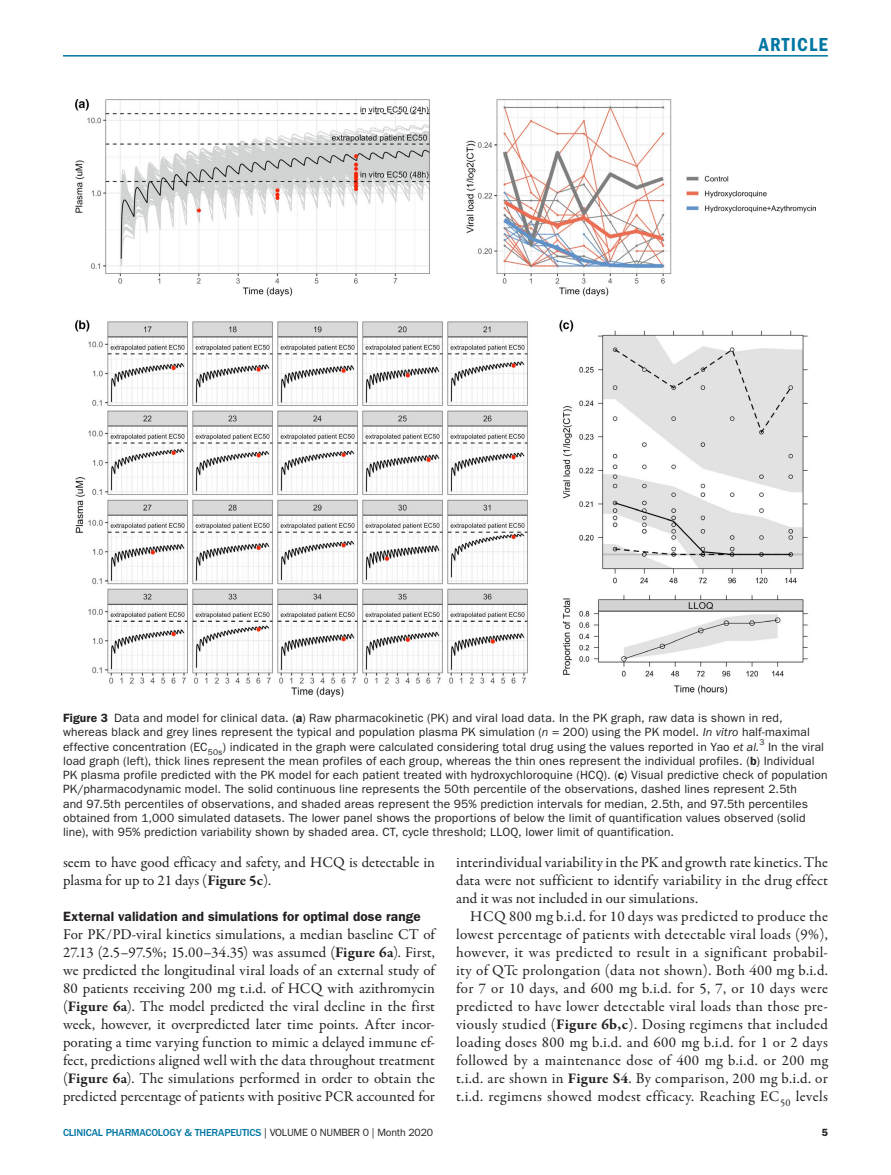
<style>
.page{position:relative;width:891px;height:1175px;background:#fff}
.page>*{position:absolute;margin:0;border:0;box-sizing:border-box;transform-origin:0 0}
.t1{font:19.5px "ITC Franklin Gothic Std Dm Cd";letter-spacing:.06em;color:#0076a3}
.t2{font:15px/18px "Garamond Premr Pro";letter-spacing:.005em;color:#231f20;text-align:justify}
.t3{font:600 13.5px "ITC Franklin Gothic Std";letter-spacing:.01em;color:#231f20}
.t4{font:12px/14.2px "ITC Franklin Gothic Std";letter-spacing:.015em;color:#231f20}
.t5{font:500 10.5px "ITC Franklin Gothic Std";letter-spacing:-.015em;color:#0076a3}
.t6{font:600 10.5px "ITC Franklin Gothic Std";color:#231f20}
.t7{font:8.4px "ITC Franklin Gothic Std";color:#231f20}
.s1{font-weight:600}
.s2{font-style:italic}
.s3{font-weight:700}
.s4{font-weight:400;color:#231f20}
</style>
<div class="page">
<hr style="left:63px;top:55px;width:765px;height:2px;background:#0076a3">
<img style="left:76px;top:100px;width:739px;height:596px">
<h1 class="t1" style="left:759px;top:33px;width:71px">ARTICLE</h1>
<p class="t4" style="left:63px;top:711px;width:748px"><span class="s1">Figure 3</span> Data and model for clinical data. (<span class="s1">a</span>) Raw pharmacokinetic (PK) and viral load data. In the PK graph, raw data is shown in red, whereas black and grey lines represent the typical and population plasma PK simulation (<span class="s2">n</span> = 200) using the PK model. <span class="s2">In vitro</span> half-maximal effective concentration (EC<sub>50s</sub>) indicated in the graph were calculated considering total drug using the values reported in Yao <span class="s2">et al.</span></p>
<p class="t7" style="left:759px;top:737px;width:7px">3</p>
<p class="t4" style="left:63px;top:739px;width:766px;text-indent:705px">In the viral load graph (left), thick lines represent the mean profiles of each group, whereas the thin ones represent the individual profiles. (<span class="s1">b</span>) Individual PK plasma profile predicted with the PK model for each patient treated with hydroxychloroquine (HCQ). (<span class="s1">c</span>) Visual predictive check of population PK/pharmacodynamic model. The solid continuous line represents the 50th percentile of the observations, dashed lines represent 2.5th<br>and 97.5th percentiles of observations, and shaded areas represent the 95% prediction intervals for median, 2.5th, and 97.5th percentiles obtained from 1,000 simulated datasets. The lower panel shows the proportions of below the limit of quantification values observed (solid line), with 95% prediction variability shown by shaded area. CT, cycle threshold; LLOQ, lower limit of quantification.</p>
<p class="t2" style="left:63px;top:853px;width:373px">seem to have good efficacy and safety, and HCQ is detectable in plasma for up to 21 days (<span class="s3">Figure 5c</span>).</p>
<p class="t3" style="left:63px;top:908px;width:359px">External validation and simulations for optimal dose range</p>
<p class="t2" style="left:63px;top:925px;width:374px">For PK/PD-viral kinetics simulations, a median baseline CT of 27.13 (2.5–97.5%; 15.00–34.35) was assumed (<span class="s3">Figure 6a</span>). First, we predicted the longitudinal viral loads of an external study of 80 patients receiving 200 mg t.i.d. of HCQ with azithromycin (<span class="s3">Figure 6a</span>). The model predicted the viral decline in the first week, however, it overpredicted later time points. After incor&shy;porating a time varying function to mimic a delayed immune ef&shy;fect, predictions aligned well with the data throughout treatment (<span class="s3">Figure 6a</span>). The simulations performed in order to obtain the predicted percentage of patients with positive PCR accounted for</p>
<p class="t2" style="left:456px;top:853px;width:374px">interindividual variability in the PK and growth rate kinetics. The data were not sufficient to identify variability in the drug effect and it was not included in our simulations.</p>
<p class="t2" style="left:456px;top:907px;width:374px;text-indent:14px">HCQ 800 mg b.i.d. for 10 days was predicted to produce the lowest percentage of patients with detectable viral loads (9%), however, it was predicted to result in a significant probabil&shy;ity of QTc prolongation (data not shown). Both 400 mg b.i.d. for 7 or 10 days, and 600 mg b.i.d. for 5, 7, or 10 days were predicted to have lower detectable viral loads than those pre&shy;viously studied (<span class="s3">Figure 6b,c</span>). Dosing regimens that included loading doses 800 mg b.i.d. and 600 mg b.i.d. for 1 or 2 days followed by a maintenance dose of 400 mg b.i.d. or 200 mg t.i.d. are shown in <span class="s3">Figure S4</span>. By comparison, 200 mg b.i.d. or t.i.d. regimens showed modest efficacy. Reaching EC<sub>50</sub> levels</p>
<p class="t5" style="left:63px;top:1126px;width:372px">CLINICAL PHARMACOLOGY &amp; THERAPEUTICS <span class="s4">| VOLUME 0 NUMBER 0 | Month 2020</span></p>
<p class="t6" style="left:822px;top:1125px;width:8px">5</p>
</div>
